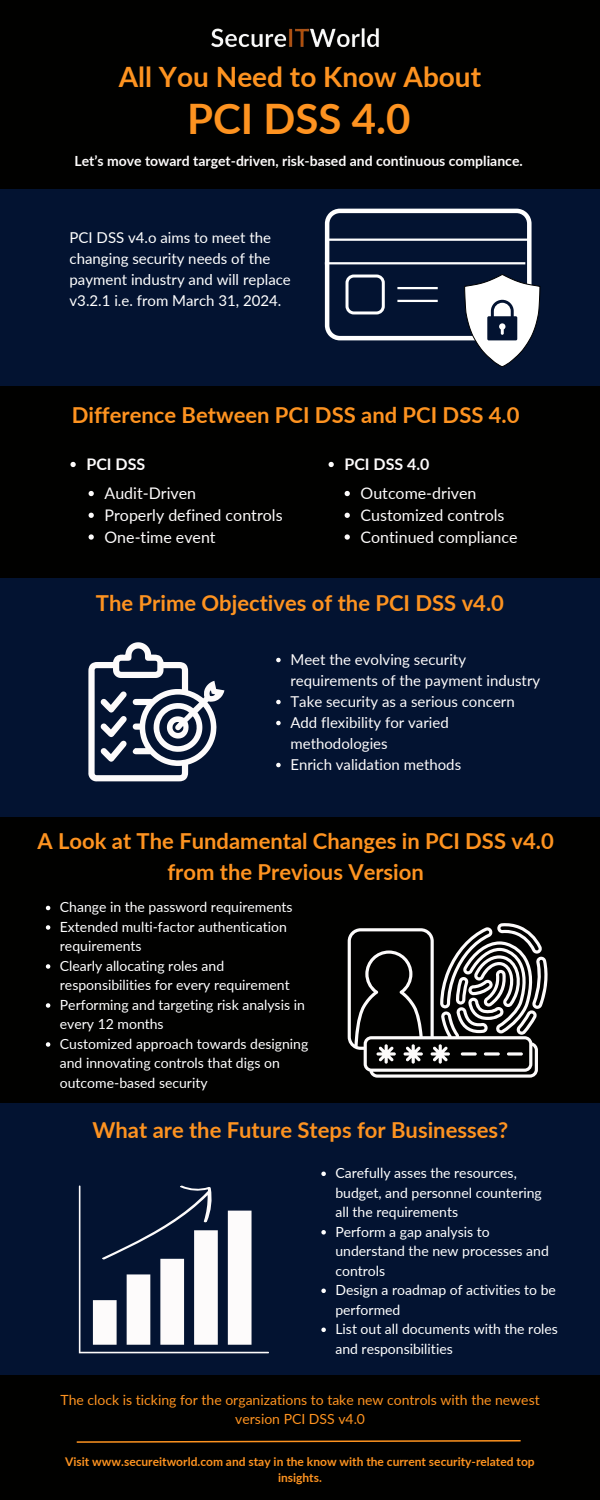
<style>
.page{position:relative;width:600px;height:1500px;background:#031331}
.page>*{position:absolute;margin:0;border:0;box-sizing:border-box;transform-origin:0 0}
.t1{font:700 42px "Lato";color:#fe9320}
.t2{font:700 28px "Lato";color:#fe9320}
.t3{font:700 22px/30.8px "Lato";color:#fe9320;text-align:center}
.t4{font:16px "Lato";color:#fdfbfb}
.t5{font:700 16px "Lato";color:#fdfbfb}
.t6{font:15px/21px "Lato";color:#fdfbfb}
.t7{font:15px/21px "Lato";color:#fff}
.t8{font:14px/19.5px "Lato";color:#fff}
.t9{font:14px/19.5px "Lato";color:#fe9320;text-align:center}
.t10{font:700 14px "Lato";color:#fdfbfb}
.t11{font:700 12px/16.5px "Lato";color:#fe9320;text-align:center}
</style>
<div class="page">
<div style="left:0;top:0;width:600px;height:189px;background:#010100"></div>
<div style="left:0;top:386px;width:600px;height:191px;background:#010100"></div>
<svg style="left:88px;top:642px;width:136px;height:139px"></svg>
<div style="left:0;top:817px;width:600px;height:286px;background:#010100"></div>
<div style="left:0;top:1375px;width:600px;height:125px;background:#010100"></div>
<svg style="left:76px;top:1440px;width:445px;height:3px"></svg>
<svg style="left:348px;top:923px;width:200px;height:155px"></svg>
<svg style="left:325px;top:209px;width:215px;height:158px"></svg>
<svg style="left:89px;top:491px;width:5px;height:5px"></svg>
<svg style="left:89px;top:513px;width:5px;height:5px"></svg>
<svg style="left:89px;top:534px;width:5px;height:6px"></svg>
<svg style="left:70px;top:462px;width:6px;height:5px"></svg>
<svg style="left:329px;top:462px;width:5px;height:5px"></svg>
<svg style="left:345px;top:491px;width:5px;height:5px"></svg>
<svg style="left:345px;top:513px;width:5px;height:5px"></svg>
<svg style="left:345px;top:534px;width:5px;height:6px"></svg>
<svg style="left:276px;top:658px;width:5px;height:4px"></svg>
<svg style="left:276px;top:700px;width:5px;height:4px"></svg>
<svg style="left:276px;top:721px;width:5px;height:4px"></svg>
<svg style="left:276px;top:763px;width:5px;height:4px"></svg>
<svg style="left:46px;top:906px;width:4px;height:4px"></svg>
<svg style="left:46px;top:925px;width:4px;height:5px"></svg>
<svg style="left:46px;top:964px;width:4px;height:5px"></svg>
<svg style="left:46px;top:1003px;width:4px;height:5px"></svg>
<svg style="left:46px;top:1042px;width:4px;height:5px"></svg>
<svg style="left:321px;top:1172px;width:5px;height:4px"></svg>
<svg style="left:321px;top:1230px;width:5px;height:5px"></svg>
<svg style="left:321px;top:1289px;width:5px;height:4px"></svg>
<svg style="left:321px;top:1328px;width:5px;height:4px"></svg>
<svg style="left:79px;top:1185px;width:190px;height:168px"></svg>
<img style="left:211px;top:28px;width:168px;height:20px">
<p class="t2" style="left:119px;top:60px;width:364px">All You Need to Know About</p>
<p class="t1" style="left:187px;top:93px;width:225px">PCI DSS 4.0</p>
<p class="t10" style="left:74px;top:152px;width:450px">Let’s move toward target-driven, risk-based and continuous compliance.</p>
<p class="t7" style="left:70px;top:227px;width:223px">PCI DSS v4.o aims to meet the changing security needs of the payment industry and will replace v3.2.1 i.e. from March 31, 2024.</p>
<p class="t3" style="left:72px;top:399px;width:449px">Difference Between PCI DSS and PCI DSS 4.0</p>
<p class="t5" style="left:86px;top:454px;width:60px">PCI DSS</p>
<p class="t5" style="left:345px;top:454px;width:87px">PCI DSS 4.0</p>
<p class="t4" style="left:361px;top:483px;width:117px">Outcome-driven</p>
<p class="t4" style="left:361px;top:505px;width:146px">Customized controls</p>
<p class="t4" style="left:361px;top:527px;width:159px">Continued compliance</p>
<p class="t4" style="left:105px;top:483px;width:93px">Audit-Driven</p>
<p class="t4" style="left:105px;top:505px;width:180px">Properly defined controls</p>
<p class="t4" style="left:105px;top:527px;width:113px">One-time event</p>
<p class="t3" style="left:96px;top:587px;width:410px">The Prime Objectives of the PCI DSS v4.0</p>
<p class="t6" style="left:290px;top:648px;width:251px">Meet the evolving security requirements of the payment industry</p>
<p class="t6" style="left:290px;top:690px;width:226px">Take security as a serious concern</p>
<p class="t6" style="left:290px;top:711px;width:160px">Add flexibility for varied methodologies</p>
<p class="t6" style="left:290px;top:753px;width:172px">Enrich validation methods</p>
<p class="t3" style="left:38px;top:825px;width:518px">A Look at The Fundamental Changes in PCI DSS v4.0 from the Previous Version</p>
<p class="t8" style="left:60px;top:897px;width:234px">Change in the password requirements</p>
<p class="t8" style="left:60px;top:917px;width:229px">Extended multi-factor authentication requirements</p>
<p class="t8" style="left:60px;top:956px;width:231px">Clearly allocating roles and responsibilities for every requirement</p>
<p class="t8" style="left:60px;top:995px;width:246px">Performing and targeting risk analysis in every 12 months</p>
<p class="t8" style="left:60px;top:1034px;width:250px">Customized approach towards designing and innovating controls that digs on outcome-based security</p>
<p class="t3" style="left:92px;top:1114px;width:417px">What are the Future Steps for Businesses?</p>
<p class="t8" style="left:335px;top:1163px;width:208px">Carefully asses the resources, budget, and personnel countering all the requirements</p>
<p class="t8" style="left:335px;top:1222px;width:215px">Perform a gap analysis to understand the new processes and controls</p>
<p class="t8" style="left:335px;top:1280px;width:222px">Design a roadmap of activities to be performed</p>
<p class="t8" style="left:335px;top:1319px;width:224px">List out all documents with the roles and responsibilities</p>
<p class="t9" style="left:61px;top:1389px;width:481px">The clock is ticking for the organizations to take new controls with the newest version PCI DSS v4.0</p>
<p class="t11" style="left:65px;top:1453px;width:471px">Visit www.secureitworld.com and stay in the know with the current security-related top insights.</p>
</div>
